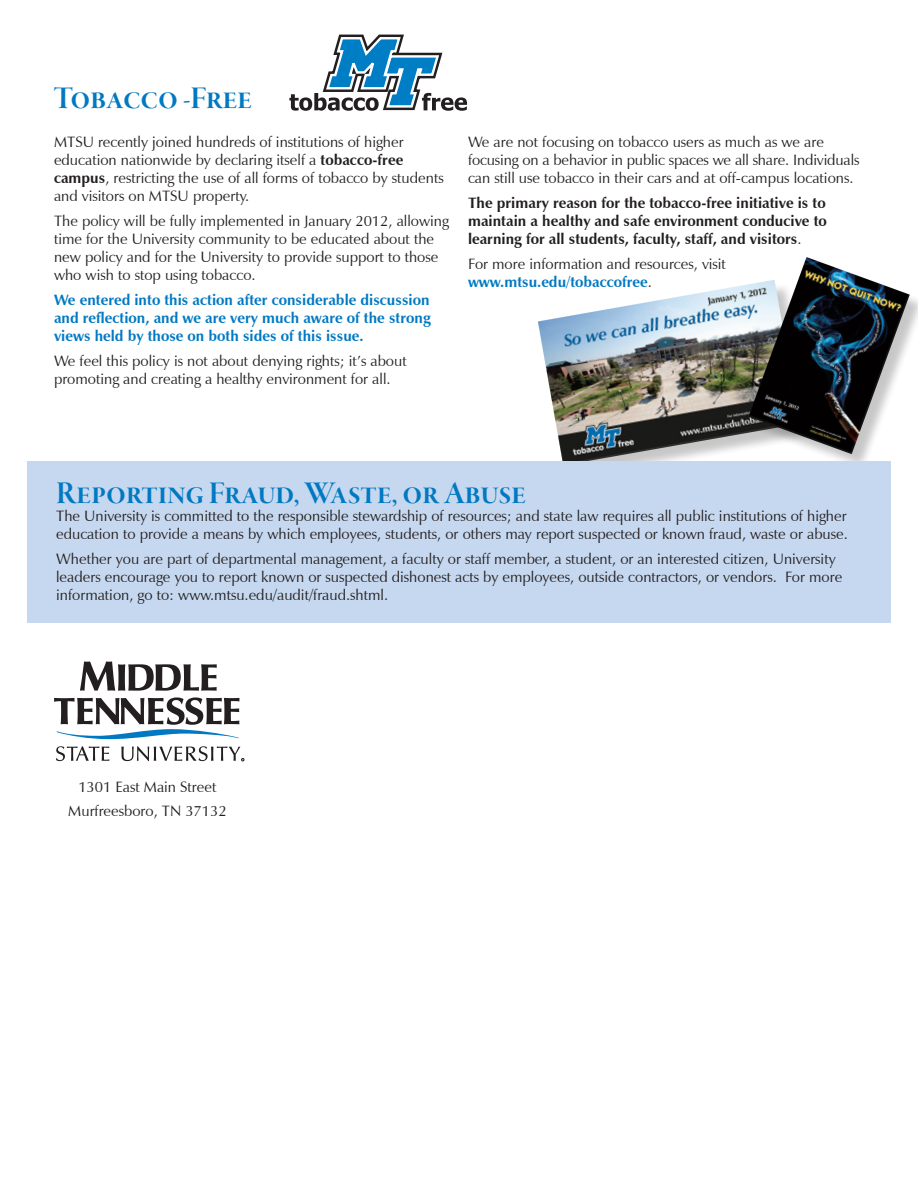
<style>
.page{position:relative;width:918px;height:1188px;background:#fff}
.page>*{position:absolute;margin:0;border:0;box-sizing:border-box;transform-origin:0 0}
.t1{font:33px "Garamond Premr Pro Smbd Disp";letter-spacing:.005em;color:#0079c2}
.t2{font:15px/18px "Zapf Humanist 601 BT";color:#231f20}
.t3{font:700 15px/18px "Zapf Humanist 601 BT";color:#231f20;text-align:justify}
.t4{font:700 15px/18px "Zapf Humanist 601 BT";color:#0079c2;text-align:justify}
.s1{font-weight:700}
.s2{font-weight:400}
.s3{font-weight:700;color:#0079c2}
</style>
<div class="page">
<img style="left:538px;top:284px;width:210px;height:177px">
<div style="left:751px;top:260px;width:167px;height:210px;background:#231f20;opacity:.25"></div>
<img style="left:748px;top:257px;width:162px;height:197px">
<div style="left:27px;top:461px;width:864px;height:162px;background:#c6d8ef"></div>
<svg style="left:80px;top:662px;width:137px;height:29px"></svg>
<svg style="left:56px;top:746px;width:53px;height:15px"></svg>
<svg style="left:54px;top:697px;width:186px;height:42px"></svg>
<svg style="left:121px;top:746px;width:123px;height:15px"></svg>
<svg style="left:289px;top:35px;width:178px;height:76px"></svg>
<h1 class="t1" style="left:54px;top:80px;width:199px">Tobacco -Free</h1>
<p class="t2" style="left:54px;top:133px;width:391px">MTSU recently joined hundreds of institutions of higher education nationwide by declaring itself a <span class="s1">tobacco-free campus</span>, restricting the use of all forms of tobacco by students and visitors on MTSU property.</p>
<p class="t2" style="left:54px;top:212px;width:396px">The policy will be fully implemented in January 2012, allowing time for the University community to be educated about the new policy and for the University to provide support to those who wish to stop using tobacco.</p>
<p class="t4" style="left:54px;top:291px;width:378px">We entered into this action after considerable discussion and reflection, and we are very much aware of the strong views held by those on both sides of this issue.</p>
<p class="t2" style="left:54px;top:352px;width:354px">We feel this policy is not about denying rights; it’s about promoting and creating a healthy environment for all.</p>
<p class="t2" style="left:468px;top:133px;width:393px">We are not focusing on tobacco users as much as we are focusing on a behavior in public spaces we all share. Individuals can still use tobacco in their cars and at off-campus locations.</p>
<p class="t3" style="left:468px;top:194px;width:360px">The primary reason for the tobacco-free initiative is to maintain a healthy and safe environment conducive to learning for all students, faculty, staff, and visitors<span class="s2">.</span></p>
<p class="t2" style="left:468px;top:255px;width:259px">For more information and resources, visit <span class="s3">www.mtsu.edu/tobaccofree</span>.</p>
<h1 class="t1" style="left:56px;top:476px;width:471px">Reporting Fraud, Waste, or Abuse</h1>
<p class="t2" style="left:56px;top:507px;width:793px">The University is committed to the responsible stewardship of resources; and state law requires all public institutions of higher education to provide a means by which employees, students, or others may report suspected or known fraud, waste or abuse.</p>
<p class="t2" style="left:56px;top:550px;width:788px">Whether you are part of departmental management, a faculty or staff member, a student, or an interested citizen, University leaders encourage you to report known or suspected dishonest acts by employees, outside contractors, or vendors. For more information, go to: www.mtsu.edu/audit/fraud.shtml.</p>
<p class="t2" style="left:68px;top:774px;width:160px;line-height:24.8px;text-align:center">1301 East Main Street<br>Murfreesboro, TN 37132</p>
</div>
